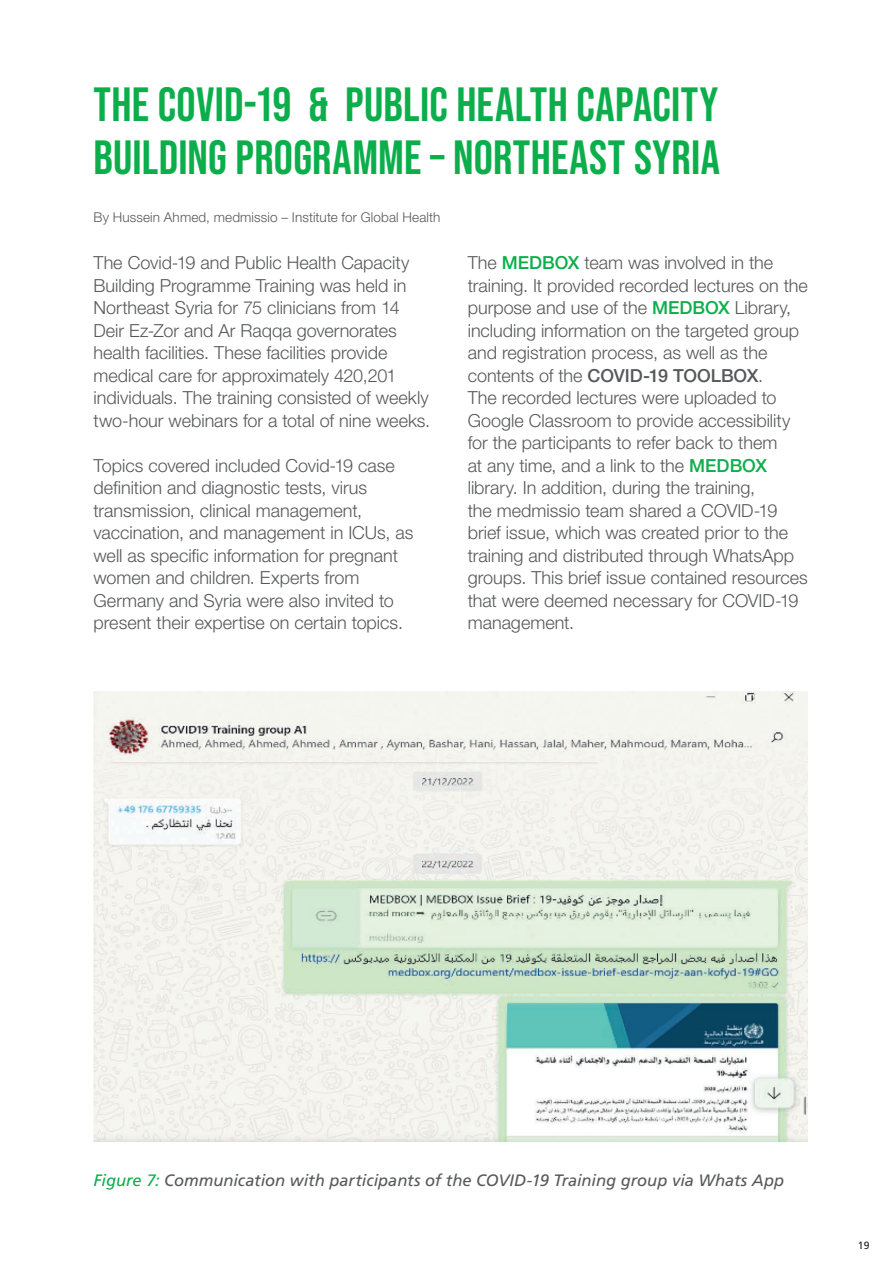
<style>
.page{position:relative;width:893px;height:1263px;background:#fff}
.page>*{position:absolute;margin:0;border:0;box-sizing:border-box;transform-origin:0 0}
.t1{font:48px/52.8px "Bebas Neue";letter-spacing:.005em;color:#0cae4c}
.t2{font:300 18px/22.5px "Helvetica Neue";color:#57585a}
.t3{font:italic 16.5px "Frutiger";letter-spacing:-.005em;color:#57585a}
.t4{font:300 13.5px "Helvetica Neue";letter-spacing:.01em;color:#57585a}
.t5{font:10.5px "Frutiger";color:#231f20}
.s1{font-weight:500;color:#0cae4c}
.s2{font-weight:500}
.s3{color:#0cae4c}
</style>
<div class="page">
<img style="left:94px;top:692px;width:714px;height:450px">
<h1 class="t1" style="left:94px;top:78px;width:628px">THE COVID-19 &amp; PUBLIC HEALTH CAPACITY<br>BUILDING PROGRAMME – NORTHEAST SYRIA</h1>
<p class="t4" style="left:94px;top:209px;width:348px">By Hussein Ahmed, medmissio – Institute for Global Health</p>
<p class="t2" style="left:94px;top:251px;width:338px">The Covid-19 and Public Health Capacity Building Programme Training was held in Northeast Syria for 75 clinicians from 14<br>Deir Ez-Zor and Ar Raqqa governorates health facilities. These facilities provide medical care for approximately 420,201 individuals. The training consisted of weekly two-hour webinars for a total of nine weeks.</p>
<p class="t2" style="left:94px;top:454px;width:321px">Topics covered included Covid-19 case definition and diagnostic tests, virus transmission, clinical management, vaccination, and management in ICUs, as well as specific information for pregnant women and children. Experts from Germany and Syria were also invited to present their expertise on certain topics.</p>
<p class="t2" style="left:468px;top:251px;width:342px">The <span class="s1">MEDBOX</span> team was involved in the training. It provided recorded lectures on the purpose and use of the <span class="s1">MEDBOX</span> Library, including information on the targeted group and registration process, as well as the contents of the <span class="s2">COVID-19 TOOLBOX</span>.<br>The recorded lectures were uploaded to Google Classroom to provide accessibility for the participants to refer back to them<br>at any time, and a link to the <span class="s1">MEDBOX </span>library. In addition, during the training,<br>the medmissio team shared a COVID-19 brief issue, which was created prior to the training and distributed through WhatsApp groups. This brief issue contained resources that were deemed necessary for COVID-19 management.</p>
<p class="t3" style="left:94px;top:1171px;width:692px"><span class="s3">Figure 7:</span> Communication with participants of the COVID-19 Training group via Whats App</p>
<p class="t5" style="left:858px;top:1239px;width:13px">19</p>
</div>
